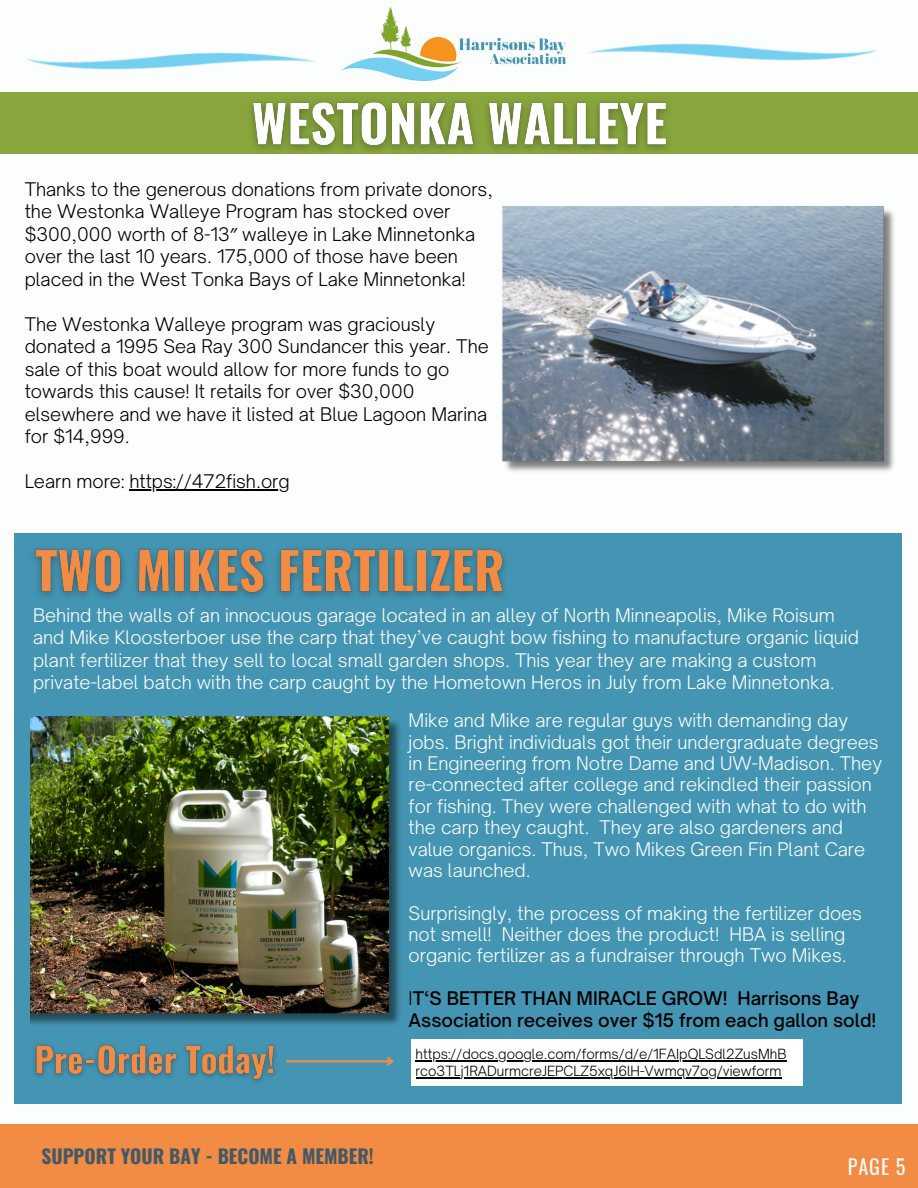
<style>
.page{position:relative;width:918px;height:1188px;background:#fff}
.page>*{position:absolute;margin:0;border:0;box-sizing:border-box;transform-origin:0 0}
.t1{font:20.1px "Oswald";color:#fafafa}
.t2{font:700 19.2px "Oswald";color:#435967}
.t3{font:300 18px/21.3px "Open Sauce One";color:#fcfefd}
.t4{font:300 18px/22.5px "Open Sauce One";color:#000}
.t5{font:500 18px/21.3px "Open Sauce One";color:#000}
.t6{font:300 13.5px/16.8px "Open Sauce One";color:#000}
.s1{font-family:"Noto Sans";font-weight:400}
.s2{font-weight:300}
</style>
<div class="page">
<img style="left:341px;top:7px;width:226px;height:74px">
<img style="left:588px;top:44px;width:289px;height:17px">
<img style="left:27px;top:52px;width:289px;height:17px">
<div style="left:0;top:1124px;width:918px;height:64px;background:#f28b43"></div>
<div style="left:14px;top:533px;width:888px;height:571px;background:#4495b3"></div>
<div style="left:0;top:92px;width:918px;height:62px;background:#88a63d"></div>
<img style="left:501px;top:205px;width:394px;height:267px">
<img style="left:30px;top:716px;width:370px;height:309px">
<div style="left:411px;top:1039px;width:392px;height:47px;background:#fff"></div>
<hr style="left:129px;top:490px;width:161px;height:1px;background:#000">
<img style="left:251px;top:101px;width:417px;height:49px">
<img style="left:33px;top:548px;width:472px;height:50px">
<hr style="left:416px;top:1060px;width:371px;height:1px;background:#000">
<hr style="left:416px;top:1077px;width:365px;height:1px;background:#000">
<img style="left:34px;top:1044px;width:242px;height:39px">
<hr style="left:287px;top:1060px;width:105px;height:3px;background:#f28b43">
<svg style="left:385px;top:1057px;width:9px;height:9px"></svg>
<p class="t4" style="left:25px;top:178px;width:470px">Thanks to the generous donations from private donors, the Westonka Walleye Program has stocked over $300,000 worth of 8-13<span class="s1">″</span> walleye in Lake Minnetonka over the last 10 years. 175,000 of those have been placed in the West Tonka Bays of Lake Minnetonka!</p>
<p class="t4" style="left:25px;top:313px;width:466px">The Westonka Walleye program was graciously donated a 1995 Sea Ray 300 Sundancer this year. The sale of this boat would allow for more funds to go towards this cause! It retails for over $30,000 elsewhere and we have it listed at Blue Lagoon Marina for $14,999.</p>
<p class="t4" style="left:25px;top:470px;width:267px">Learn more: https://472fish.org</p>
<p class="t3" style="left:33px;top:604px;width:827px;line-height:22.4px">Behind the walls of an innocuous garage located in an alley of North Minneapolis, Mike Roisum and Mike Kloosterboer use the carp that they’ve caught bow fishing to manufacture organic liquid plant fertilizer that they sell to local small garden shops. This year they are making a custom private-label batch with the carp caught by the Hometown Heros in July from Lake Minnetonka.</p>
<p class="t3" style="left:409px;top:710px;width:475px">Mike and Mike are regular guys with demanding day jobs. Bright individuals got their undergraduate degrees in Engineering from Notre Dame and UW-Madison. They re-connected after college and rekindled their passion for fishing. They were challenged with what to do with the carp they caught. They are also gardeners and value organics. Thus, Two Mikes Green Fin Plant Care was launched.</p>
<p class="t3" style="left:409px;top:902px;width:455px">Surprisingly, the process of making the fertilizer does not smell! Neither does the product! HBA is selling organic fertilizer as a fundraiser through Two Mikes.</p>
<p class="t5" style="left:409px;top:988px;width:469px"><span class="s2">I</span>T‘S BETTER THAN MIRACLE GROW! Harrisons Bay<br>Association receives over $15 from each gallon sold!</p>
<p class="t6" style="left:416px;top:1046px;width:373px">https://docs.google.com/forms/d/e/1FAIpQLSdl2ZusMhB rco3TLj1RADurmcreJEPCLZ5xqJ6lH-Vwmqv7og/viewform</p>
<p class="t2" style="left:42px;top:1141px;width:334px">SUPPORT YOUR BAY - BECOME A MEMBER!</p>
<p class="t1" style="left:848px;top:1151px;width:59px">PAGE 5</p>
</div>
